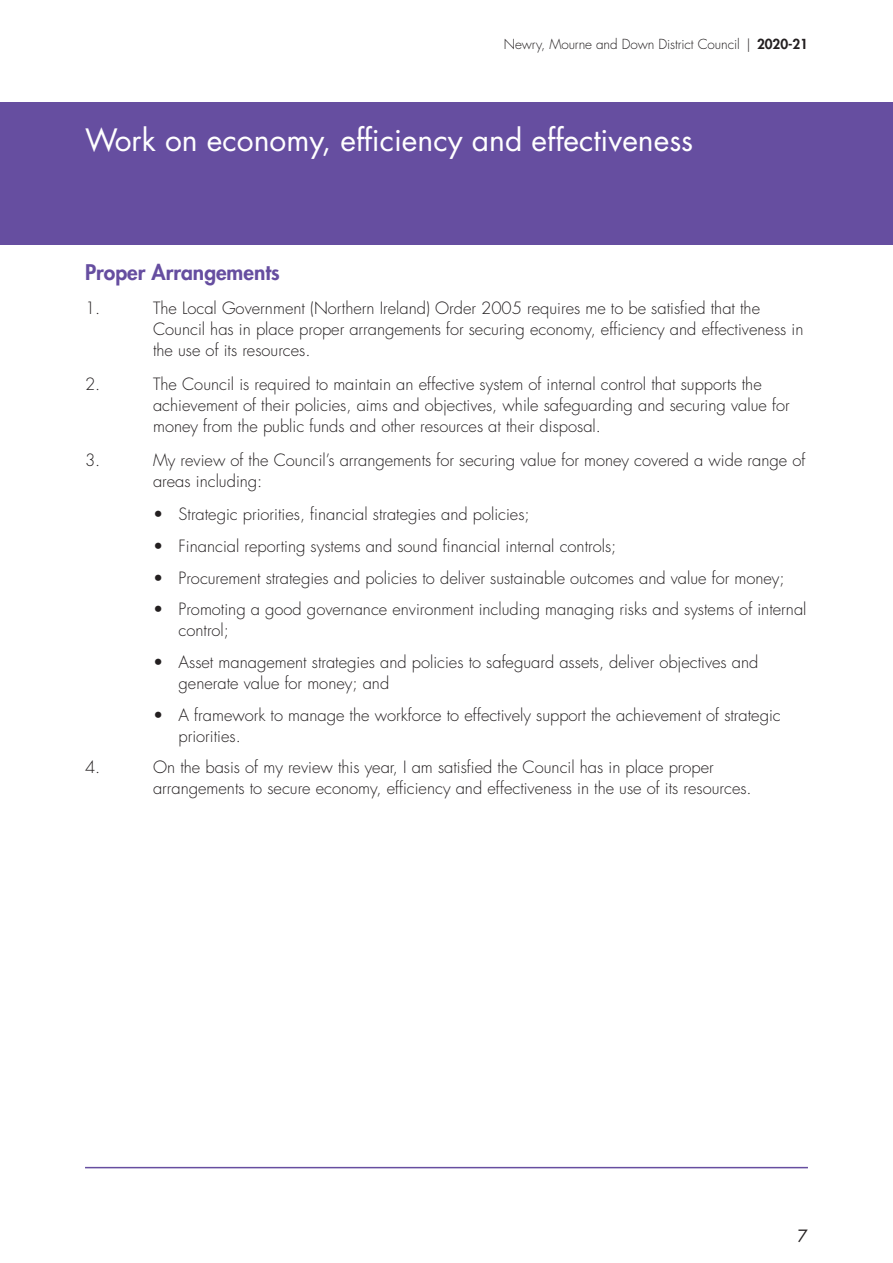
<style>
.page{position:relative;width:893px;height:1263px;background:#fff}
.page>*{position:absolute;margin:0;border:0;box-sizing:border-box;transform-origin:0 0}
.t1{font:30px "Futura";color:#fff}
.t2{font:800 21px "Futura";color:#664ea0}
.t3{font:300 16.5px/21px "Futura";color:#231f20}
.t4{font:16.5px "Futura";color:#231f20}
.t5{font:300 13.5px "Futura";letter-spacing:-.005em;color:#231f20}
.s1{font-weight:800}
</style>
<div class="page">
<div style="left:0;top:102px;width:893px;height:142px;background:#664ea0"></div>
<hr style="left:85px;top:1167px;width:723px;height:1px;background:#664ea0">
<p class="t5" style="left:504px;top:36px;width:306px">Newry, Mourne and Down District Council | <span class="s1">2020-21</span></p>
<h1 class="t1" style="left:85px;top:121px;width:610px">Work on economy, efficiency and effectiveness</h1>
<p class="t2" style="left:85px;top:259px;width:196px">Proper Arrangements</p>
<p class="t3" style="left:85px;top:298px;width:17px">1.</p>
<p class="t3" style="left:153px;top:298px;width:652px">The Local Government (Northern Ireland) Order 2005 requires me to be satisfied that the<br>Council has in place proper arrangements for securing economy, efficiency and effectiveness in the use of its resources.</p>
<p class="t3" style="left:85px;top:374px;width:17px">2.</p>
<p class="t3" style="left:153px;top:374px;width:638px">The Council is required to maintain an effective system of internal control that supports the achievement of their policies, aims and objectives, while safeguarding and securing value for money from the public funds and other resources at their disposal.</p>
<p class="t3" style="left:85px;top:449px;width:17px">3.</p>
<p class="t3" style="left:153px;top:449px;width:654px">My review of the Council’s arrangements for securing value for money covered a wide range of areas including:</p>
<p class="t3" style="left:153px;top:504px;width:378px">• Strategic priorities, financial strategies and policies;</p>
<p class="t3" style="left:153px;top:536px;width:465px">• Financial reporting systems and sound financial internal controls;</p>
<p class="t3" style="left:153px;top:568px;width:633px">• Procurement strategies and policies to deliver sustainable outcomes and value for money;</p>
<p class="t3" style="left:179px;top:599px;width:629px;text-indent:-26px">• Promoting a good governance environment including managing risks and systems of internal control;</p>
<p class="t3" style="left:179px;top:652px;width:581px;text-indent:-26px">• Asset management strategies and policies to safeguard assets, deliver objectives and generate value for money; and</p>
<p class="t3" style="left:179px;top:704px;width:604px;text-indent:-26px">• A framework to manage the workforce to effectively support the achievement of strategic priorities.</p>
<p class="t3" style="left:85px;top:757px;width:17px">4.</p>
<p class="t3" style="left:153px;top:757px;width:600px">On the basis of my review this year, I am satisfied the Council has in place proper arrangements to secure economy, efficiency and effectiveness in the use of its resources.</p>
<p class="t4" style="left:798px;top:1225px;width:12px">7</p>
</div>
